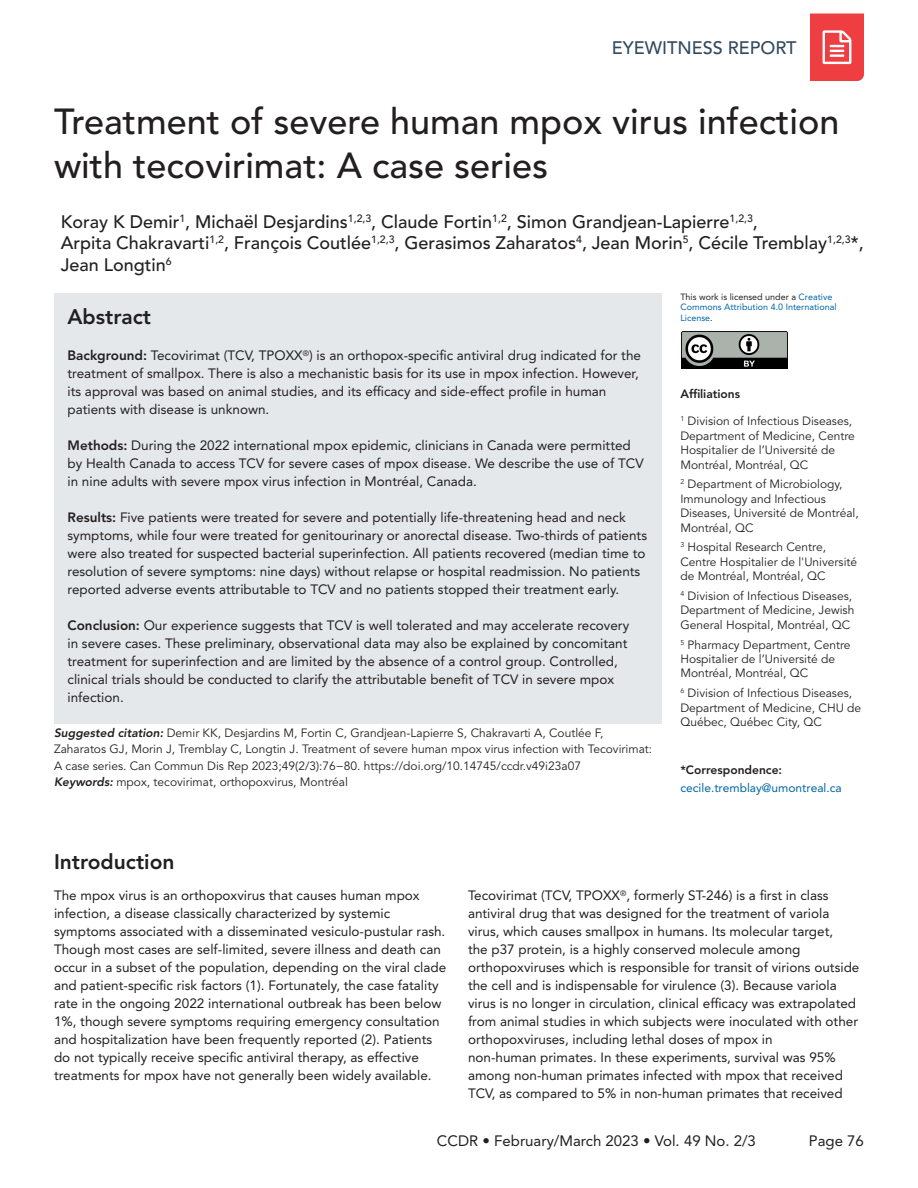
<style>
.page{position:relative;width:918px;height:1188px;background:#fff}
.page>*{position:absolute;margin:0;border:0;box-sizing:border-box;transform-origin:0 0}
.A_-_H2{font:500 36px/43.2px "Avenir LT Std";color:#231f20}
.A_-_H3_References_Sp{font:800 21px "Avenir LT Std";color:#231f20}
.A_-_H3{font:800 21px "Avenir LT Std";color:#231f20}
.A_-_Names{font:500 18px/21.6px "Avenir LT Std";color:#231f20}
.t1{font:500 18px "Avenir LT Std";color:#324a60}
.t2{font:15px "Avenir LT Std";color:#231f20}
.A_-_Body{font:13.5px/18px "Avenir LT Std";color:#231f20}
.A_-_Sidebar{font:12px/14.4px "Avenir LT Std";color:#231f20}
.A_-_Suggested_Citati{font:12px/16.5px "Avenir LT Std";color:#231f20}
.A_-_Sidebar_Corresp{font:12px/18px "Avenir LT Std";color:#0065a4}
.A_-_Sidebar_Header{font:800 12px "Avenir LT Std";color:#231f20}
.A_-_Table_Figure_-_F{font:9px/10.5px "Avenir LT Std";color:#0065a4}
.s1{font-weight:800}
.s2{color:#231f20}
.s3{font-weight:800;color:#231f20}
.s4{font-weight:800;font-style:italic}
</style>
<div class="page">
<svg style="left:810px;top:14px;width:54px;height:67px;background:#f05457"></svg>
<div style="left:54px;top:293px;width:608px;height:431px;background:#e4e8ea"></div>
<img style="left:682px;top:331px;width:105px;height:37px">
<h3 class="t1" style="left:612px;top:37px;width:186px">EYEWITNESS REPORT</h3>
<p class="A_-_H2" style="left:54px;top:101px;width:787px">Treatment of severe human mpox virus infection with tecovirimat: A case series</p>
<p class="A_-_Names" style="left:61px;top:211px;width:805px">Koray K Demir<sup>1</sup>, Michaël Desjardins<sup>1,2,3</sup>, Claude Fortin<sup>1,2</sup>, Simon Grandjean-Lapierre<sup>1,2,3</sup>,<br>Arpita Chakravarti<sup>1,2</sup>, François Coutlée<sup>1,2,3</sup>, Gerasimos Zaharatos<sup>4</sup>, Jean Morin<sup>5</sup>, Cécile Tremblay<sup>1,2,3</sup>*,<br>Jean Longtin<sup>6</sup></p>
<p class="A_-_H3" style="left:68px;top:304px;width:85px">Abstract</p>
<p class="A_-_Body" style="left:68px;top:346px;width:575px"><span class="s1">Background:</span> Tecovirimat (TCV, TPOXX<sup>®</sup>) is an orthopox-specific antiviral drug indicated for the treatment of smallpox. There is also a mechanistic basis for its use in mpox infection. However, its approval was based on animal studies, and its efficacy and side-effect profile in human patients with disease is unknown.</p>
<p class="A_-_Body" style="left:68px;top:436px;width:578px"><span class="s1">Methods:</span> During the 2022 international mpox epidemic, clinicians in Canada were permitted by Health Canada to access TCV for severe cases of mpox disease. We describe the use of TCV in nine adults with severe mpox virus infection in Montréal, Canada.</p>
<p class="A_-_Body" style="left:68px;top:508px;width:581px"><span class="s1">Results:</span> Five patients were treated for severe and potentially life-threatening head and neck symptoms, while four were treated for genitourinary or anorectal disease. Two-thirds of patients were also treated for suspected bacterial superinfection. All patients recovered (median time to resolution of severe symptoms: nine days) without relapse or hospital readmission. No patients reported adverse events attributable to TCV and no patients stopped their treatment early.</p>
<p class="A_-_Body" style="left:68px;top:616px;width:563px"><span class="s1">Conclusion:</span> Our experience suggests that TCV is well tolerated and may accelerate recovery in severe cases. These preliminary, observational data may also be explained by concomitant treatment for superinfection and are limited by the absence of a control group. Controlled, clinical trials should be conducted to clarify the attributable benefit of TCV in severe mpox infection.</p>
<p class="A_-_Table_Figure_-_F" style="left:680px;top:292px;width:158px"><span class="s2">This work is licensed under a</span> Creative<br>Commons Attribution 4.0 International<br>License<span class="s2">.</span></p>
<p class="A_-_Sidebar_Header" style="left:680px;top:386px;width:61px">Affiliations</p>
<p class="A_-_Sidebar" style="left:680px;top:414px;width:176px"><sup>1</sup> Division of Infectious Diseases,<br>Department of Medicine, Centre<br>Hospitalier de l’Université de<br>Montréal, Montréal, QC</p>
<p class="A_-_Sidebar" style="left:680px;top:477px;width:180px"><sup>2</sup> Department of Microbiology,<br>Immunology and Infectious<br>Diseases, Université de Montréal,<br>Montréal, QC</p>
<p class="A_-_Sidebar" style="left:680px;top:540px;width:178px"><sup>3</sup> Hospital Research Centre,<br>Centre Hospitalier de l'Université de Montréal, Montréal, QC</p>
<p class="A_-_Sidebar" style="left:680px;top:589px;width:176px"><sup>4</sup> Division of Infectious Diseases,<br>Department of Medicine, Jewish<br>General Hospital, Montréal, QC</p>
<p class="A_-_Sidebar" style="left:680px;top:638px;width:172px"><sup>5</sup> Pharmacy Department, Centre<br>Hospitalier de l’Université de<br>Montréal, Montréal, QC</p>
<p class="A_-_Sidebar" style="left:680px;top:686px;width:182px"><sup>6</sup> Division of Infectious Diseases,<br>Department of Medicine, CHU de<br>Québec, Québec City, QC</p>
<p class="A_-_Sidebar_Corresp" style="left:680px;top:761px;width:163px"><span class="s3">*Correspondence: </span>cecile.tremblay@umontreal.ca</p>
<p class="A_-_Suggested_Citati" style="left:54px;top:725px;width:600px"><span class="s4">Suggested citation:</span> Demir KK, Desjardins M, Fortin C, Grandjean-Lapierre S, Chakravarti A, Coutlée F,<br>Zaharatos GJ, Morin J, Tremblay C, Longtin J. Treatment of severe human mpox virus infection with Tecovirimat:<br>A case series. Can Commun Dis Rep 2023;49(2/3):76−80. https://doi.org/10.14745/ccdr.v49i23a07</p>
<p class="A_-_Suggested_Citati" style="left:54px;top:774px;width:295px"><span class="s4">Keywords:</span> mpox, tecovirimat, orthopoxvirus, Montréal</p>
<p class="A_-_H3_References_Sp" style="left:54px;top:849px;width:122px">Introduction</p>
<p class="A_-_Body" style="left:54px;top:886px;width:394px">The mpox virus is an orthopoxvirus that causes human mpox infection, a disease classically characterized by systemic symptoms associated with a disseminated vesiculo-pustular rash.<br>Though most cases are self-limited, severe illness and death can occur in a subset of the population, depending on the viral clade and patient-specific risk factors (1). Fortunately, the case fatality rate in the ongoing 2022 international outbreak has been below 1%, though severe symptoms requiring emergency consultation and hospitalization have been frequently reported (2). Patients do not typically receive specific antiviral therapy, as effective treatments for mpox have not generally been widely available.</p>
<p class="A_-_Body" style="left:468px;top:886px;width:393px">Tecovirimat (TCV, TPOXX<sup>®</sup>, formerly ST-246) is a first in class antiviral drug that was designed for the treatment of variola virus, which causes smallpox in humans. Its molecular target,<br>the p37 protein, is a highly conserved molecule among orthopoxviruses which is responsible for transit of virions outside the cell and is indispensable for virulence (3). Because variola virus is no longer in circulation, clinical efficacy was extrapolated from animal studies in which subjects were inoculated with other orthopoxviruses, including lethal doses of mpox in<br>non-human primates. In these experiments, survival was 95% among non-human primates infected with mpox that received TCV, as compared to 5% in non-human primates that received</p>
<p class="t2" style="left:437px;top:1133px;width:321px">CCDR • February/March 2023 • Vol. 49 No. 2/3</p>
<p class="t2" style="left:809px;top:1133px;width:57px">Page 76</p>
</div>
